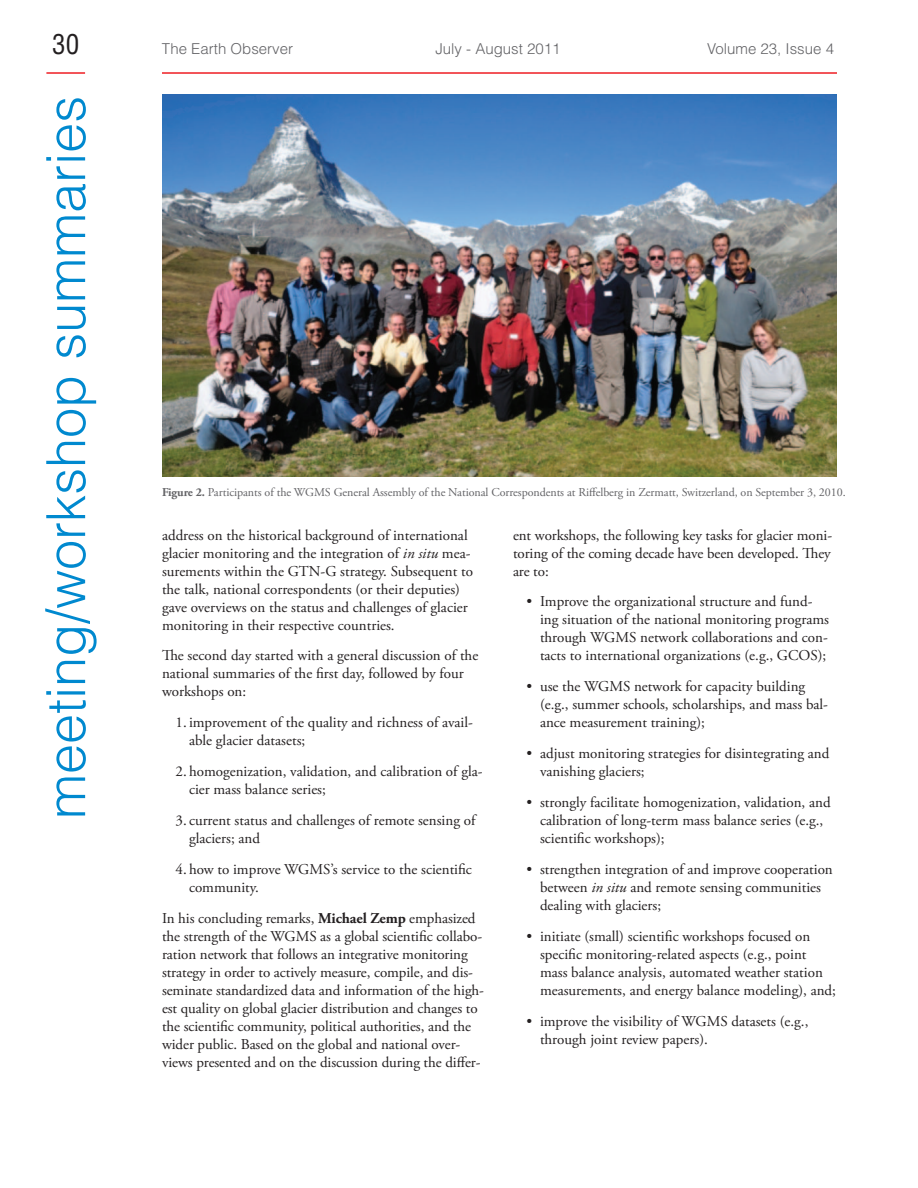
<style>
.page{position:relative;width:918px;height:1188px;background:#fff}
.page>*{position:absolute;margin:0;border:0;box-sizing:border-box;transform-origin:0 0}
.t1{font:300 54px "Helvetica LT Std";color:#0089cf}
.t2{font:condensed 27px "Helvetica LT Std";color:#231f20}
.t3{font:15px/18px "Adobe Garamond Pro";color:#231f20}
.t4{font:300 15px "Helvetica LT Std";color:#636366}
.t5{font:12px "Adobe Garamond Pro";letter-spacing:-.005em;color:#636366}
.s1{font-weight:700}
.s2{font-style:italic}
</style>
<div class="page">
<hr style="left:162px;top:72px;width:675px;height:2px;background:#ee1d23">
<hr style="left:46px;top:72px;width:39px;height:2px;background:#ee1d23">
<img style="left:162px;top:94px;width:675px;height:382px">
<h2 class="t2" style="left:52px;top:27px;width:28px">30</h2>
<p class="t4" style="left:162px;top:39px;width:133px">The Earth Observer</p>
<p class="t4" style="left:435px;top:39px;width:127px">July - August 2011</p>
<p class="t4" style="left:707px;top:39px;width:128px">Volume 23, Issue 4</p>
<h1 class="t1" style="left:32px;top:819px;width:725px;rotate:-90deg">meeting/workshop summaries</h1>
<p class="t5" style="left:162px;top:485px;width:685px"><span class="s1">Figure 2.</span> Participants of the WGMS General Assembly of the National Correspondents at Riffelberg in Zermatt, Switzerland, on September 3, 2010.</p>
<p class="t3" style="left:162px;top:526px;width:312px">address on the historical background of international glacier monitoring and the integration of <span class="s2">in situ</span> mea&shy;surements within the GTN-G strategy. Subsequent to the talk, national correspondents (or their deputies) gave overviews on the status and challenges of glacier monitoring in their respective countries.</p>
<p class="t3" style="left:162px;top:647px;width:318px">The second day started with a general discussion of the national summaries of the first day, followed by four workshops on:</p>
<p class="t3" style="left:189px;top:714px;width:285px;text-indent:-14px">1. improvement of the quality and richness of avail&shy;able glacier datasets;</p>
<p class="t3" style="left:189px;top:763px;width:295px;text-indent:-14px">2. homogenization, validation, and calibration of gla&shy;cier mass balance series;</p>
<p class="t3" style="left:189px;top:812px;width:288px;text-indent:-14px">3. current status and challenges of remote sensing of glaciers; and</p>
<p class="t3" style="left:189px;top:861px;width:284px;text-indent:-14px">4. how to improve WGMS’s service to the scientific community.</p>
<p class="t3" style="left:162px;top:910px;width:324px">In his concluding remarks, <span class="s1">Michael Zemp</span> emphasized the strength of the WGMS as a global scientific collabo&shy;ration network that follows an integrative monitoring strategy in order to actively measure, compile, and dis&shy;seminate standardized data and information of the high&shy;est quality on global glacier distribution and changes to the scientific community, political authorities, and the wider public. Based on the global and national over&shy;views presented and on the discussion during the differ-</p>
<p class="t3" style="left:513px;top:526px;width:321px;text-align:justify">ent workshops, the following key tasks for glacier moni&shy;toring of the coming decade have been developed. They are to:</p>
<p class="t3" style="left:540px;top:593px;width:291px;text-indent:-14px">• Improve the organizational structure and fund&shy;ing situation of the national monitoring programs through WGMS network collaborations and con&shy;tacts to international organizations (e.g., GCOS);</p>
<p class="t3" style="left:540px;top:678px;width:290px;text-indent:-14px">• use the WGMS network for capacity building (e.g., summer schools, scholarships, and mass bal&shy;ance measurement training);</p>
<p class="t3" style="left:540px;top:745px;width:291px;text-indent:-14px">• adjust monitoring strategies for disintegrating and vanishing glaciers;</p>
<p class="t3" style="left:540px;top:794px;width:292px;text-indent:-14px">• strongly facilitate homogenization, validation, and calibration of long-term mass balance series (e.g., scientific workshops);</p>
<p class="t3" style="left:540px;top:861px;width:294px;text-indent:-14px">• strengthen integration of and improve cooperation between <span class="s2">in situ</span> and remote sensing communities dealing with glaciers;</p>
<p class="t3" style="left:540px;top:928px;width:298px;text-indent:-14px">• initiate (small) scientific workshops focused on specific monitoring-related aspects (e.g., point mass balance analysis, automated weather station measurements, and energy balance modeling), and;</p>
<p class="t3" style="left:540px;top:1013px;width:270px;text-indent:-14px">• improve the visibility of WGMS datasets (e.g., through joint review papers).</p>
</div>
